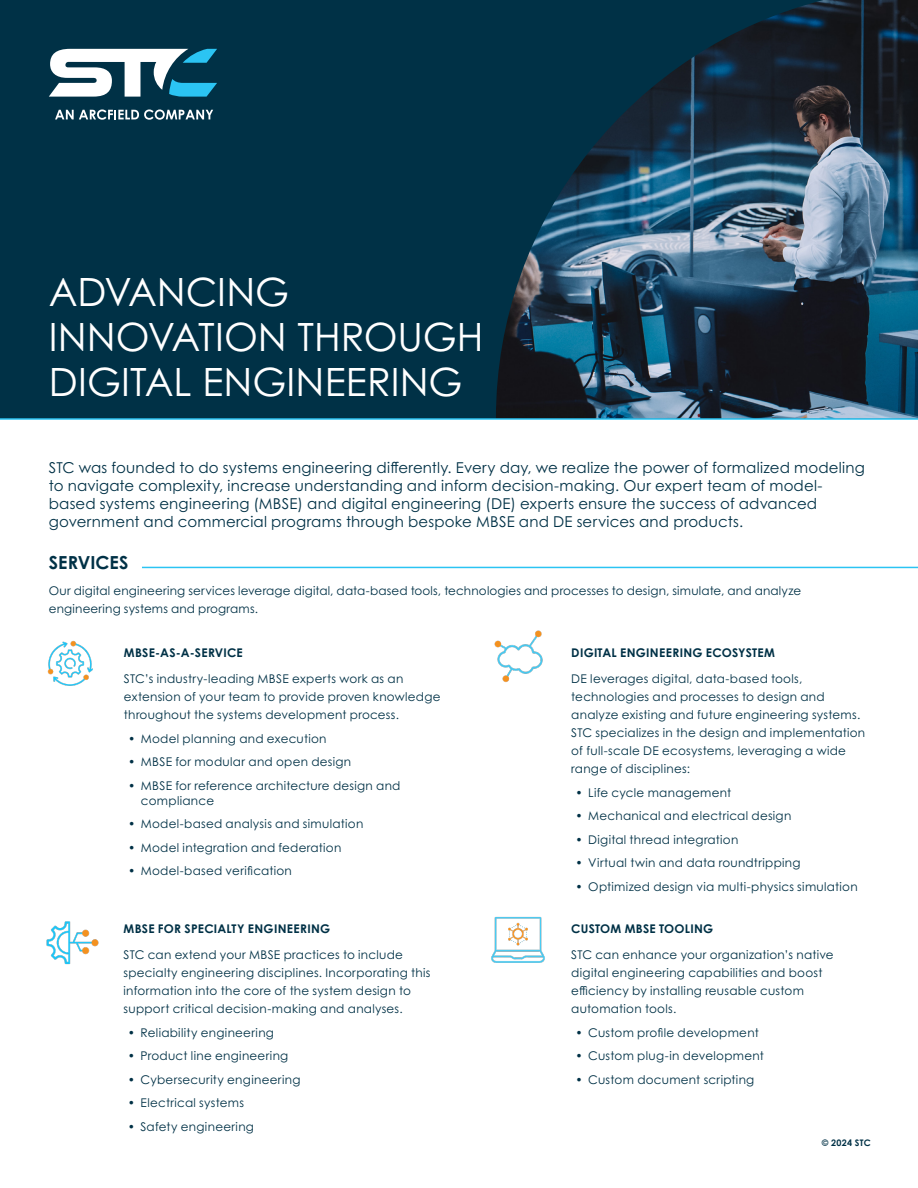
<style>
.page{position:relative;width:918px;height:1188px;background:#fff}
.page>*{position:absolute;margin:0;border:0;box-sizing:border-box;transform-origin:0 0}
._1_Large_Headline{font:39px/45px "Century Gothic Pro";color:#fff}
._4_Body_Title{font:700 18px "Century Gothic Pro";color:#003146}
._3_Body_Copy{font:15px/18px "Century Gothic Pro";letter-spacing:.015em;color:#003146}
._3_Body_Copy-2{font:12px/18px "Century Gothic Pro";letter-spacing:.02em;color:#003146}
._4_Body_Title-2{font:12px/18px "Century Gothic Pro";letter-spacing:.015em;color:#003146}
._4_Body_Title-3{font:700 12px "Century Gothic Pro";letter-spacing:.02em;color:#003146}
.Copywrite_Text{font:700 9px "Century Gothic Pro";letter-spacing:.035em;color:#003146}
</style>
<div class="page">
<div style="left:0;top:0;width:918px;height:419px;background:#003146"></div>
<img style="left:496px;top:0;width:422px;height:418px">
<svg style="left:55px;top:109px;width:158px;height:11px"></svg>
<svg style="left:49px;top:49px;width:168px;height:48px"></svg>
<hr style="left:0;top:418px;width:918px;height:2px;background:#2bc4f3">
<hr style="left:142px;top:567px;width:776px;height:1px;background:#2bc4f3">
<img style="left:494px;top:630px;width:49px;height:52px">
<img style="left:491px;top:916px;width:54px;height:47px">
<img style="left:47px;top:640px;width:46px;height:46px">
<img style="left:46px;top:921px;width:53px;height:44px">
<p class="_1_Large_Headline" style="left:49px;top:269px;width:436px">ADVANCING<br>INNOVATION THROUGH<br>DIGITAL ENGINEERING</p>
<p class="_3_Body_Copy" style="left:49px;top:459px;width:818px">STC was founded to do systems engineering differently. Every day, we realize the power of formalized modeling to navigate complexity, increase understanding and inform decision-making. Our expert team of model&shy;based systems engineering (MBSE) and digital engineering (DE) experts ensure the success of advanced government and commercial programs through bespoke MBSE and DE services and products.</p>
<p class="_4_Body_Title" style="left:49px;top:551px;width:81px">SERVICES</p>
<p class="_4_Body_Title-2" style="left:49px;top:582px;width:754px">Our digital engineering services leverage digital, data-based tools, technologies and processes to design, simulate, and analyze engineering systems and programs.</p>
<p class="_4_Body_Title-3" style="left:124px;top:645px;width:120px">MBSE-AS-A-SERVICE</p>
<p class="_3_Body_Copy-2" style="left:124px;top:670px;width:318px">STC’s industry-leading MBSE experts work as an extension of your team to provide proven knowledge throughout the systems development process.</p>
<p class="_3_Body_Copy-2" style="left:128px;top:729px;width:200px">• Model planning and execution</p>
<p class="_3_Body_Copy-2" style="left:128px;top:753px;width:225px">• MBSE for modular and open design</p>
<p class="_3_Body_Copy-2" style="left:141px;top:778px;width:261px;line-height:15px;text-indent:-13px">• MBSE for reference architecture design and compliance</p>
<p class="_3_Body_Copy-2" style="left:128px;top:815px;width:237px">• Model-based analysis and simulation</p>
<p class="_3_Body_Copy-2" style="left:128px;top:838px;width:215px">• Model integration and federation</p>
<p class="_3_Body_Copy-2" style="left:128px;top:862px;width:165px">• Model-based verification</p>
<p class="_4_Body_Title-3" style="left:124px;top:921px;width:208px">MBSE FOR SPECIALTY ENGINEERING</p>
<p class="_3_Body_Copy-2" style="left:124px;top:946px;width:308px">STC can extend your MBSE practices to include specialty engineering disciplines. Incorporating this information into the core of the system design to support critical decision-making and analyses.</p>
<p class="_3_Body_Copy-2" style="left:128px;top:1023px;width:148px">• Reliability engineering</p>
<p class="_3_Body_Copy-2" style="left:128px;top:1047px;width:162px">• Product line engineering</p>
<p class="_3_Body_Copy-2" style="left:128px;top:1070px;width:174px">• Cybersecurity engineering</p>
<p class="_3_Body_Copy-2" style="left:128px;top:1094px;width:118px">• Electrical systems</p>
<p class="_3_Body_Copy-2" style="left:128px;top:1117px;width:128px">• Safety engineering</p>
<p class="_4_Body_Title-3" style="left:571px;top:645px;width:205px">DIGITAL ENGINEERING ECOSYSTEM</p>
<p class="_3_Body_Copy-2" style="left:571px;top:670px;width:296px">DE leverages digital, data-based tools, technologies and processes to design and analyze existing and future engineering systems.<br>STC specializes in the design and implementation of full-scale DE ecosystems, leveraging a wide range of disciplines:</p>
<p class="_3_Body_Copy-2" style="left:576px;top:783px;width:157px">• Life cycle management</p>
<p class="_3_Body_Copy-2" style="left:576px;top:807px;width:217px">• Mechanical and electrical design</p>
<p class="_3_Body_Copy-2" style="left:576px;top:830px;width:164px">• Digital thread integration</p>
<p class="_3_Body_Copy-2" style="left:576px;top:854px;width:227px">• Virtual twin and data roundtripping</p>
<p class="_3_Body_Copy-2" style="left:576px;top:877px;width:284px">• Optimized design via multi-physics simulation</p>
<p class="_4_Body_Title-3" style="left:571px;top:921px;width:143px">CUSTOM MBSE TOOLING</p>
<p class="_3_Body_Copy-2" style="left:571px;top:946px;width:264px">STC can enhance your organization’s native digital engineering capabilities and boost efficiency by installing reusable custom automation tools.</p>
<p class="_3_Body_Copy-2" style="left:576px;top:1023px;width:185px">• Custom profile development</p>
<p class="_3_Body_Copy-2" style="left:576px;top:1047px;width:190px">• Custom plug-in development</p>
<p class="_3_Body_Copy-2" style="left:576px;top:1070px;width:180px">• Custom document scripting</p>
<p class="Copywrite_Text" style="left:822px;top:1137px;width:50px">© 2024 STC</p>
</div>
